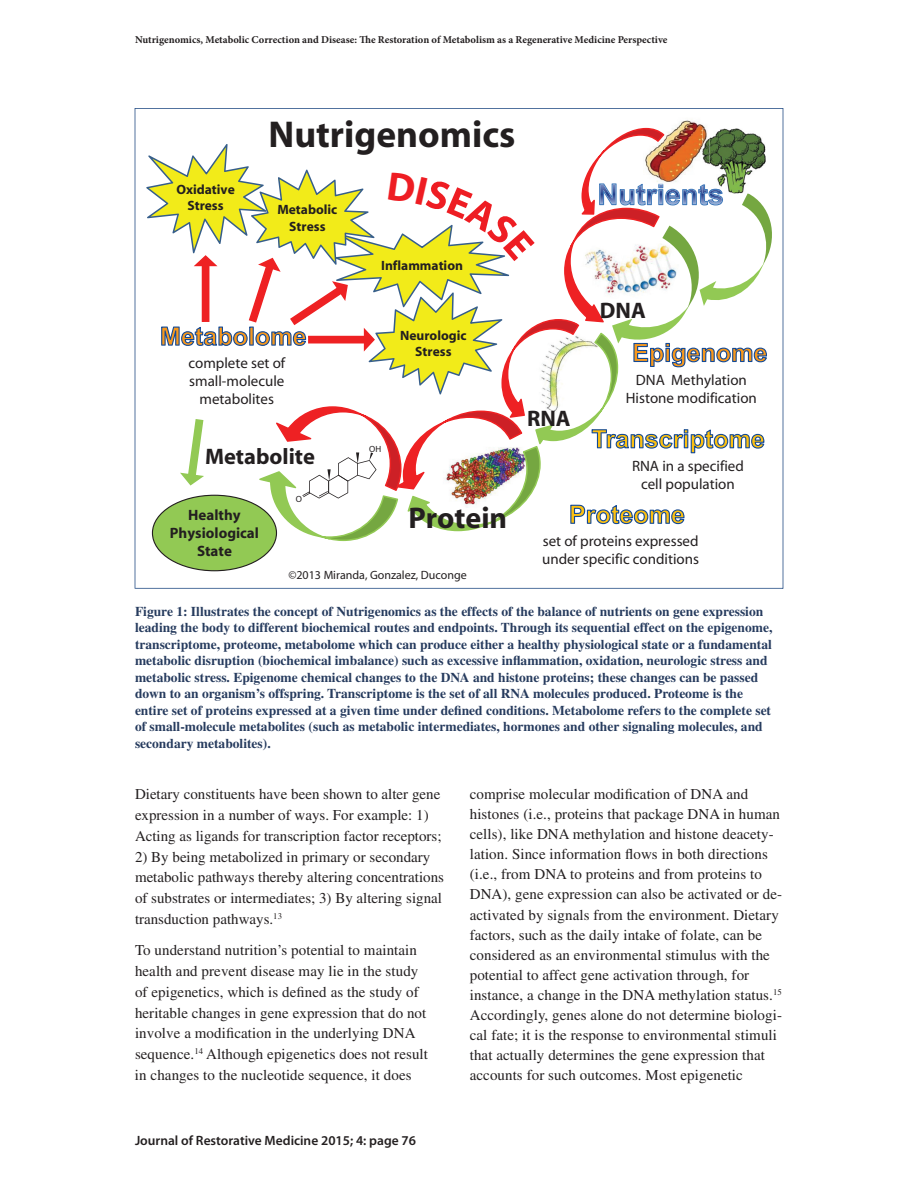
<style>
.page{position:relative;width:918px;height:1188px;background:#fff}
.page>*{position:absolute;margin:0;border:0;box-sizing:border-box;transform-origin:0 0}
.t1{font:700 37.5px "Myriad";color:#231f20}
.t2{font:700 30px "Myriad";color:#231f20}
.t3{font:700 22.5px "Myriad";color:#231f20}
.t4{font:15px/20.1px "Times";letter-spacing:.005em;color:#231f20}
.t5{font:15px/18px "Myriad";color:#231f20;text-align:center}
.t6{font:700 15px/18px "Myriad";color:#231f20;text-align:center}
.t7{font:700 13.5px/16.5px "Times";color:#263b5e}
.t8{font:700 13.5px/16.2px "Myriad";color:#231f20;text-align:center}
.t9{font:600 13.5px "Myriad Pro";color:#231f20}
.t10{font:12px "Myriad";color:#231f20}
.t11{font:700 10.5px "Minion Pro";color:#231f20}
.t12{font:9px "Myriad";color:#231f20}
</style>
<div class="page">
<svg style="left:135px;top:108px;width:648px;height:481px"></svg>
<svg style="left:146px;top:122px;width:633px;height:449px"></svg>
<p class="t11" style="left:135px;top:32px;width:534px">Nutrigenomics, Metabolic Correction and Disease: The Restoration of Metabolism as a Regenerative Medicine Perspective</p>
<p class="t8" style="left:176px;top:182px;width:60px">Oxidative<br>Stress</p>
<h1 class="t1" style="left:268px;top:115px;width:249px">Nutrigenomics</h1>
<p class="t8" style="left:277px;top:202px;width:61px">Metabolic<br>Stress</p>
<p class="t8" style="left:381px;top:258px;width:83px">Inflammation</p>
<p class="t5" style="left:188px;top:355px;width:98px">complete set of small-molecule metabolites</p>
<h3 class="t3" style="left:205px;top:445px;width:111px">Metabolite</h3>
<p class="t6" style="left:170px;top:506px;width:91px">Healthy<br>Physiological<br>State</p>
<p class="t12" style="left:296px;top:494px;width:8px">O</p>
<p class="t8" style="left:400px;top:327px;width:68px">Neurologic<br>Stress</p>
<p class="t12" style="left:369px;top:445px;width:14px">OH</p>
<h2 class="t2" style="left:408px;top:502px;width:100px">Protein</h2>
<h3 class="t3" style="left:600px;top:299px;width:47px">DNA</h3>
<h3 class="t3" style="left:527px;top:407px;width:45px">RNA</h3>
<p class="t5" style="left:626px;top:371px;width:133px">DNA Methylation<br>Histone modification</p>
<p class="t5" style="left:632px;top:458px;width:113px">RNA in a specified cell population</p>
<p class="t5" style="left:542px;top:533px;width:158px;text-align:left">set of proteins expressed under specific conditions</p>
<p class="t10" style="left:288px;top:569px;width:180px">©2013 Miranda, Gonzalez, Duconge</p>
<p class="t7" style="left:135px;top:603px;width:639px">Figure 1: Illustrates the concept of Nutrigenomics as the effects of the balance of nutrients on gene expression leading the body to different biochemical routes and endpoints. Through its sequential effect on the epigenome, transcriptome, proteome, metabolome which can produce either a healthy physiological state or a fundamental metabolic disruption (biochemical imbalance) such as excessive inflammation, oxidation, neurologic stress and metabolic stress. Epigenome chemical changes to the DNA and histone proteins; these changes can be passed down to an organism’s offspring. Transcriptome is the set of all RNA molecules produced. Proteome is the entire set of proteins expressed at a given time under defined conditions. Metabolome refers to the complete set of small-molecule metabolites (such as metabolic intermediates, hormones and other signaling molecules, and secondary metabolites).</p>
<p class="t4" style="left:135px;top:784px;width:308px;line-height:20.7px">Dietary constituents have been shown to alter gene expression in a number of ways. For example: 1)<br>Acting as ligands for transcription factor receptors;</p>
<p class="t4" style="left:135px;top:846px;width:311px;line-height:20.7px">2) By being metabolized in primary or secondary metabolic pathways thereby altering concentrations of substrates or intermediates; 3) By altering signal transduction pathways.<sup>13</sup></p>
<p class="t4" style="left:135px;top:940px;width:295px;line-height:20.7px">To understand nutrition’s potential to maintain health and prevent disease may lie in the study of epigenetics, which is defined as the study of heritable changes in gene expression that do not involve a modification in the underlying DNA sequence.<sup>14</sup> Although epigenetics does not result in changes to the nucleotide sequence, it does</p>
<p class="t9" style="left:135px;top:1132px;width:283px">Journal of Restorative Medicine 2015; 4: page 76</p>
<p class="t4" style="left:470px;top:784px;width:314px">comprise molecular modification of DNA and histones (i.e., proteins that package DNA in human cells), like DNA methylation and histone deacety&shy;lation. Since information flows in both directions (i.e., from DNA to proteins and from proteins to DNA), gene expression can also be activated or de&shy;activated by signals from the environment. Dietary factors, such as the daily intake of folate, can be considered as an environmental stimulus with the potential to affect gene activation through, for instance, a change in the DNA methylation status.<sup>15<br></sup>Accordingly, genes alone do not determine biologi&shy;cal fate; it is the response to environmental stimuli that actually determines the gene expression that accounts for such outcomes. Most epigenetic</p>
</div>
